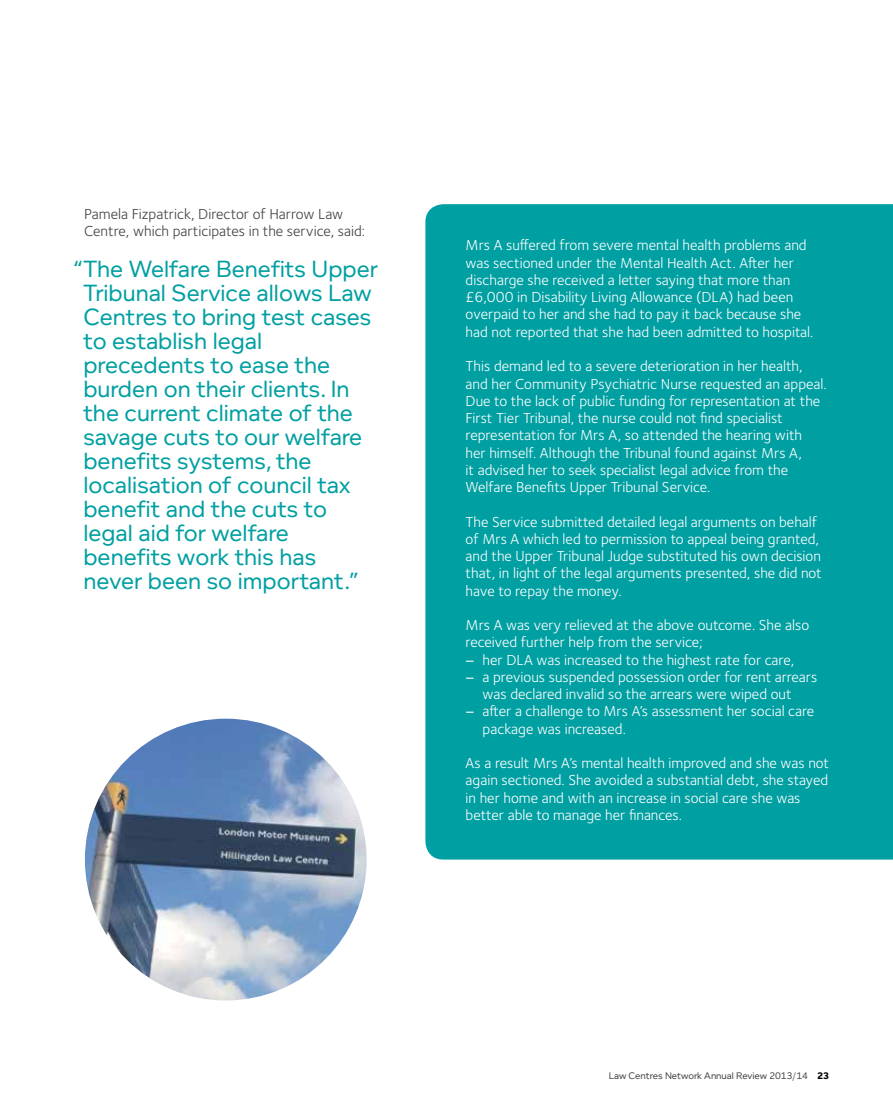
<style>
.page{position:relative;width:893px;height:1106px;background:#fff}
.page>*{position:absolute;margin:0;border:0;box-sizing:border-box;transform-origin:0 0}
.t1{font:24px/24px "Foundry Context";color:#009fa2}
.t2{font:15px/17.2px "Foundry Sterling";color:#fff}
.t3{font:15px/17.2px "Foundry Sterling";color:#414042}
.t4{font:9.75px "Foundry Context";color:#414042}
.s1{font-family:"Foundry Context"}
.s2{color:#606a70}
.s3{font-weight:800;color:#000}
</style>
<div class="page">
<img style="left:85px;top:718px;width:282px;height:282px;border-radius:141px">
<div style="left:425px;top:204px;width:468px;height:655px;background:#009fa2"></div>
<p class="t3" style="left:84px;top:205px;width:282px">Pamela Fizpatrick, Director of Harrow Law<br>Centre, which participates in the service, said:</p>
<p class="t1" style="left:83px;top:256px;width:296px;text-indent:-10px">“The Welfare Benefits Upper<br>Tribunal Service allows Law<br>Centres to bring test cases to establish legal precedents to ease the burden on their clients. In the current climate of the savage cuts to our welfare benefits systems, the localisation of council tax benefit and the cuts to legal aid for welfare benefits work this has never been so important.”</p>
<p class="t2" style="left:466px;top:237px;width:349px">Mrs A suffered from severe mental health problems and was sectioned under the Mental Health Act. After her discharge she received a letter saying that more than £6,000 in Disability Living Allowance (DLA) had been overpaid to her and she had to pay it back because she had not reported that she had been admitted to hospital.</p>
<p class="t2" style="left:466px;top:358px;width:362px">This demand led to a severe deterioration in her health, and her Community Psychiatric Nurse requested an appeal.<br>Due to the lack of public funding for representation at the First Tier Tribunal, the nurse could not find specialist representation for Mrs A, so attended the hearing with<br>her himself. Although the Tribunal found against Mrs A,<br>it advised her to seek specialist legal advice from the Welfare Benefits Upper Tribunal Service.</p>
<p class="t2" style="left:466px;top:513px;width:358px">The Service submitted detailed legal arguments on behalf of Mrs A which led to permission to appeal being granted, and the Upper Tribunal Judge substituted his own decision that, in light of the legal arguments presented, she did not have to repay the money.</p>
<p class="t2" style="left:466px;top:616px;width:345px">Mrs A was very relieved at the above outcome. She also</p>
<p class="t2" style="left:466px;top:634px;width:239px">received further help from the service;</p>
<p class="t2" style="left:466px;top:651px;width:330px"><span class="s1">−</span> her DLA was increased to the highest rate for care,</p>
<p class="t2" style="left:466px;top:668px;width:353px"><span class="s1">−</span> a previous suspended possession order for rent arrears</p>
<p class="t2" style="left:483px;top:685px;width:311px">was declared invalid so the arrears were wiped out</p>
<p class="t2" style="left:466px;top:703px;width:350px"><span class="s1">−</span> after a challenge to Mrs A’s assessment her social care</p>
<p class="t2" style="left:483px;top:720px;width:145px">package was increased.</p>
<p class="t2" style="left:466px;top:754px;width:365px">As a result Mrs A’s mental health improved and she was not again sectioned. She avoided a substantial debt, she stayed in her home and with an increase in social care she was better able to manage her finances.</p>
<p class="t4" style="left:609px;top:1070px;width:222px">Law Centres Network Annual Review 2013<span class="s2">/</span>14 <span class="s3">23</span></p>
</div>
